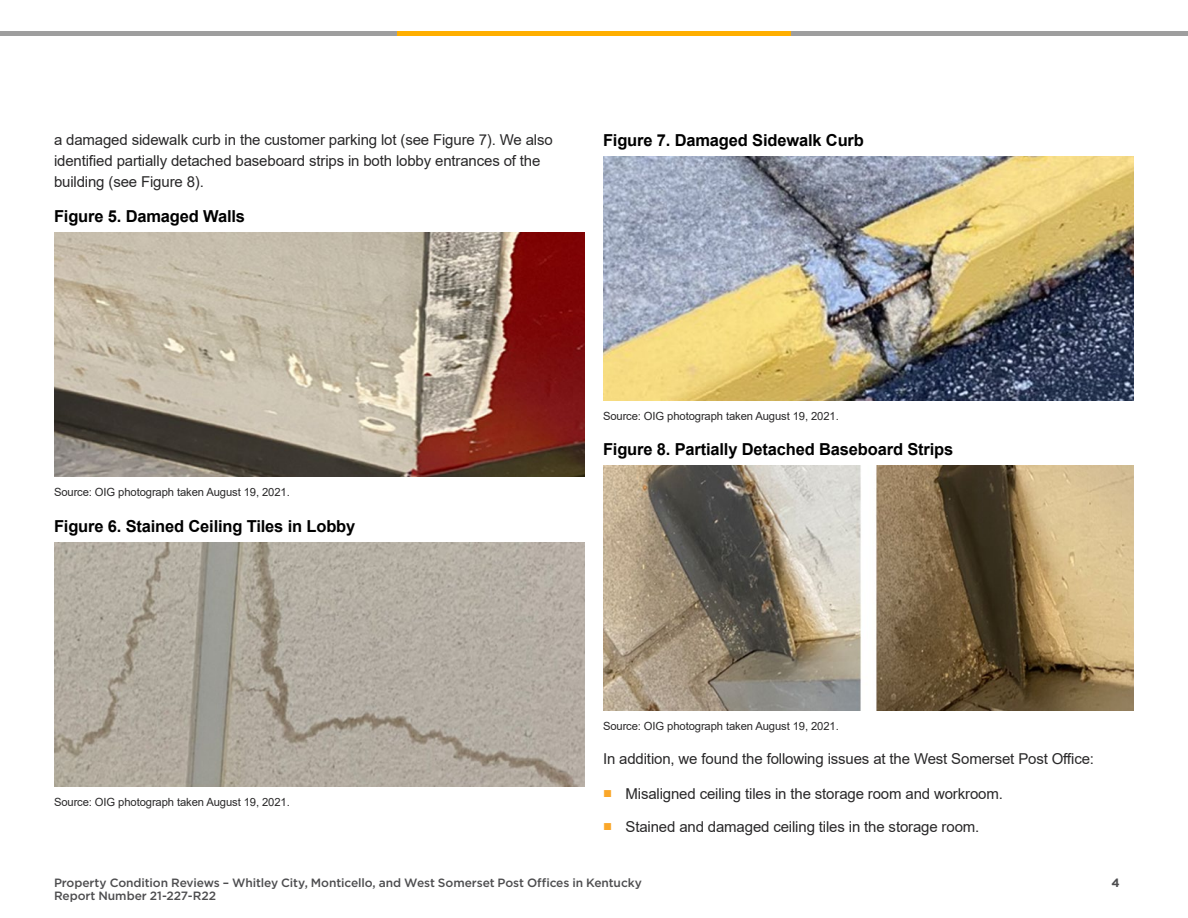
<style>
.page{position:relative;width:1188px;height:918px;background:#fff}
.page>*{position:absolute;margin:0;border:0;box-sizing:border-box;transform-origin:0 0}
.t1{font:700 16.5px "Arial";letter-spacing:-.01em;color:#000}
.t2{font:15px/21px "Arial";letter-spacing:-.01em;color:#292829}
.t3{font:500 12px/13.5px "Gotham";letter-spacing:-.01em;color:#4d4d4f}
.t4{font:700 12px "Gotham";color:#4d4d4f}
.t5{font:11.25px "Arial";letter-spacing:-.01em;color:#292829}
.s1{color:#faa72a}
</style>
<div class="page">
<img style="left:54px;top:232px;width:531px;height:245px">
<img style="left:54px;top:542px;width:531px;height:244px">
<img style="left:603px;top:156px;width:531px;height:244px">
<img style="left:603px;top:466px;width:531px;height:244px">
<hr style="left:0;top:32px;width:1188px;height:4px;background:#9e9e9e">
<hr style="left:397px;top:32px;width:394px;height:4px;background:#ffaf00">
<p class="t2" style="left:54px;top:129px;width:500px">a damaged sidewalk curb in the customer parking lot (see Figure 7). We also identified partially detached baseboard strips in both lobby entrances of the building (see Figure 8).</p>
<p class="t1" style="left:54px;top:204px;width:193px">Figure 5. Damaged Walls</p>
<p class="t1" style="left:603px;top:128px;width:262px">Figure 7. Damaged Sidewalk Curb</p>
<p class="t5" style="left:54px;top:485px;width:237px">Source: OIG photograph taken August 19, 2021.</p>
<p class="t1" style="left:54px;top:514px;width:303px">Figure 6. Stained Ceiling Tiles in Lobby</p>
<p class="t5" style="left:603px;top:408px;width:237px">Source: OIG photograph taken August 19, 2021.</p>
<p class="t1" style="left:603px;top:438px;width:352px">Figure 8. Partially Detached Baseboard Strips</p>
<p class="t5" style="left:54px;top:794px;width:237px">Source: OIG photograph taken August 19, 2021.</p>
<p class="t5" style="left:603px;top:718px;width:237px">Source: OIG photograph taken August 19, 2021.</p>
<p class="t2" style="left:603px;top:749px;width:493px">In addition, we found the following issues at the West Somerset Post Office:</p>
<p class="t2" style="left:603px;top:783px;width:401px"><span class="s1">■</span> Misaligned ceiling tiles in the storage room and workroom.</p>
<p class="t2" style="left:603px;top:816px;width:378px"><span class="s1">■</span> Stained and damaged ceiling tiles in the storage room.</p>
<p class="t3" style="left:54px;top:875px;width:590px">Property Condition Reviews – Whitley City, Monticello, and West Somerset Post Offices in Kentucky<br>Report Number 21-227-R22</p>
<p class="t4" style="left:1111px;top:875px;width:10px">4</p>
</div>
